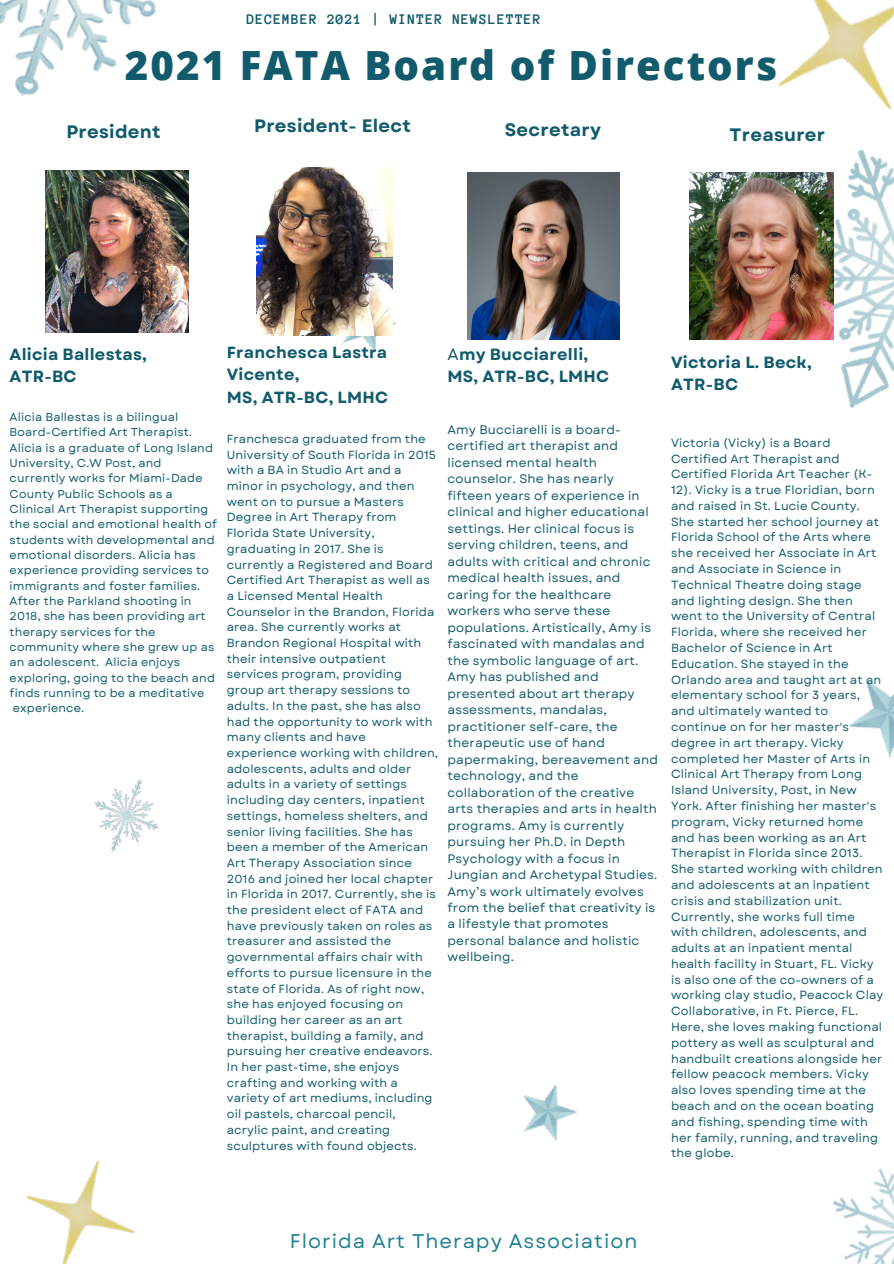
<style>
.page{position:relative;width:894px;height:1264px;background:#fff}
.page>*{position:absolute;margin:0;border:0;box-sizing:border-box;transform-origin:0 0}
.t1{font:800 40.2px "Open Sans";letter-spacing:.05em;color:#115b6c}
.t2{font:19.8px "Garet";letter-spacing:.05em;color:#1e8092}
.t3{font:700 18px "Garet";letter-spacing:.015em;color:#115b6c}
.t4{font:700 16.2px/22.5px "Garet";letter-spacing:.015em;color:#115b6c}
.t5{font:700 15px "Anonymous Pro";letter-spacing:.05em;color:#115b6c}
.t6{font:12.3px/16.5px "Garet";letter-spacing:.015em;color:#115b6c}
.t7{font:11.85px/15.8px "Garet";letter-spacing:.015em;color:#115b6c}
.t8{font:11.7px/15.8px "Garet";letter-spacing:.015em;color:#115b6c}
.t9{font:11.55px/15.3px "Garet";letter-spacing:.015em;color:#115b6c}
.s1{font-weight:400}
</style>
<div class="page">
<img style="left:0;top:0;width:157px;height:96px">
<img style="left:833px;top:1168px;width:60px;height:95px">
<img style="left:95px;top:779px;width:64px;height:74px">
<img style="left:832px;top:156px;width:61px;height:253px">
<img style="left:777px;top:0;width:116px;height:156px">
<img style="left:26px;top:1160px;width:109px;height:103px">
<img style="left:332px;top:322px;width:65px;height:31px">
<img style="left:849px;top:678px;width:44px;height:80px">
<img style="left:45px;top:170px;width:143px;height:162px">
<img style="left:256px;top:167px;width:137px;height:168px">
<img style="left:467px;top:172px;width:152px;height:168px">
<img style="left:689px;top:172px;width:143px;height:168px">
<img style="left:523px;top:1085px;width:55px;height:57px">
<p class="t5" style="left:246px;top:12px;width:296px">DECEMBER 2021 | WINTER NEWSLETTER</p>
<p class="t1" style="left:125px;top:37px;width:653px">2021 FATA Board of Directors</p>
<p class="t3" style="left:66px;top:119px;width:96px">President</p>
<p class="t3" style="left:254px;top:113px;width:158px">President- Elect</p>
<p class="t3" style="left:504px;top:117px;width:98px">Secretary</p>
<p class="t3" style="left:729px;top:121px;width:97px">Treasurer</p>
<p class="t4" style="left:10px;top:343px;width:139px">Alicia Ballestas,</p>
<p class="t4" style="left:10px;top:365px;width:68px">ATR-BC</p>
<p class="t9" style="left:10px;top:409px;width:209px">Alicia Ballestas is a bilingual<br>Board-Certified Art Therapist.<br>Alicia is a graduate of Long Island<br>University, C.W Post, and currently works for Miami-Dade<br>County Public Schools as a<br>Clinical Art Therapist supporting the social and emotional health of students with developmental and emotional disorders. Alicia has experience providing services to immigrants and foster families.<br>After the Parkland shooting in<br>2018, she has been providing art therapy services for the community where she grew up as an adolescent. Alicia enjoys exploring, going to the beach and finds running to be a meditative experience.</p>
<p class="t4" style="left:227px;top:341px;width:162px">Franchesca Lastra<br>Vicente,</p>
<p class="t4" style="left:227px;top:386px;width:163px">MS, ATR-BC, LMHC</p>
<p class="t8" style="left:227px;top:431px;width:213px">Franchesca graduated from the<br>University of South Florida in 2015 with a BA in Studio Art and a minor in psychology, and then went on to pursue a Masters<br>Degree in Art Therapy from<br>Florida State University, graduating in 2017. She is currently a Registered and Board<br>Certified Art Therapist as well as a Licensed Mental Health<br>Counselor in the Brandon, Florida area. She currently works at<br>Brandon Regional Hospital with their intensive outpatient services program, providing group art therapy sessions to adults. In the past, she has also had the opportunity to work with many clients and have experience working with children, adolescents, adults and older adults in a variety of settings including day centers, inpatient settings, homeless shelters, and senior living facilities. She has been a member of the American<br>Art Therapy Association since<br>2016 and joined her local chapter in Florida in 2017. Currently, she is the president elect of FATA and have previously taken on roles as treasurer and assisted the governmental affairs chair with efforts to pursue licensure in the state of Florida. As of right now, she has enjoyed focusing on building her career as an art therapist, building a family, and pursuing her creative endeavors.<br>In her past-time, she enjoys crafting and working with a variety of art mediums, including oil pastels, charcoal pencil, acrylic paint, and creating sculptures with found objects.</p>
<p class="t4" style="left:447px;top:343px;width:142px"><span class="s1">A</span>my Bucciarelli,</p>
<p class="t4" style="left:447px;top:365px;width:163px">MS, ATR-BC, LMHC</p>
<p class="t6" style="left:447px;top:421px;width:212px">Amy Bucciarelli is a board&shy;certified art therapist and licensed mental health counselor. She has nearly fifteen years of experience in clinical and higher educational settings. Her clinical focus is serving children, teens, and adults with critical and chronic medical health issues, and caring for the healthcare workers who serve these populations. Artistically, Amy is fascinated with mandalas and the symbolic language of art.<br>Amy has published and presented about art therapy assessments, mandalas, practitioner self-care, the therapeutic use of hand papermaking, bereavement and technology, and the collaboration of the creative arts therapies and arts in health programs. Amy is currently pursuing her Ph.D. in Depth<br>Psychology with a focus in<br>Jungian and Archetypal Studies.<br>Amy’s work ultimately evolves from the belief that creativity is a lifestyle that promotes personal balance and holistic wellbeing.</p>
<p class="t4" style="left:670px;top:351px;width:142px">Victoria L. Beck,</p>
<p class="t4" style="left:670px;top:373px;width:69px">ATR-BC</p>
<p class="t7" style="left:670px;top:435px;width:214px">Victoria (Vicky) is a Board<br>Certified Art Therapist and<br>Certified Florida Art Teacher (K-<br>12). Vicky is a true Floridian, born and raised in St. Lucie County.<br>She started her school journey at<br>Florida School of the Arts where she received her Associate in Art and Associate in Science in<br>Technical Theatre doing stage and lighting design. She then went to the University of Central<br>Florida, where she received her<br>Bachelor of Science in Art<br>Education. She stayed in the<br>Orlando area and taught art at an elementary school for 3 years, and ultimately wanted to continue on for her master's degree in art therapy. Vicky completed her Master of Arts in<br>Clinical Art Therapy from Long<br>Island University, Post, in New<br>York. After finishing her master's program, Vicky returned home and has been working as an Art<br>Therapist in Florida since 2013.<br>She started working with children and adolescents at an inpatient crisis and stabilization unit.<br>Currently, she works full time with children, adolescents, and adults at an inpatient mental health facility in Stuart, FL. Vicky is also one of the co-owners of a working clay studio, Peacock Clay<br>Collaborative, in Ft. Pierce, FL.<br>Here, she loves making functional pottery as well as sculptural and handbuilt creations alongside her fellow peacock members. Vicky also loves spending time at the beach and on the ocean boating and fishing, spending time with her family, running, and traveling the globe.</p>
<p class="t2" style="left:290px;top:1226px;width:349px">Florida Art Therapy Association</p>
</div>
